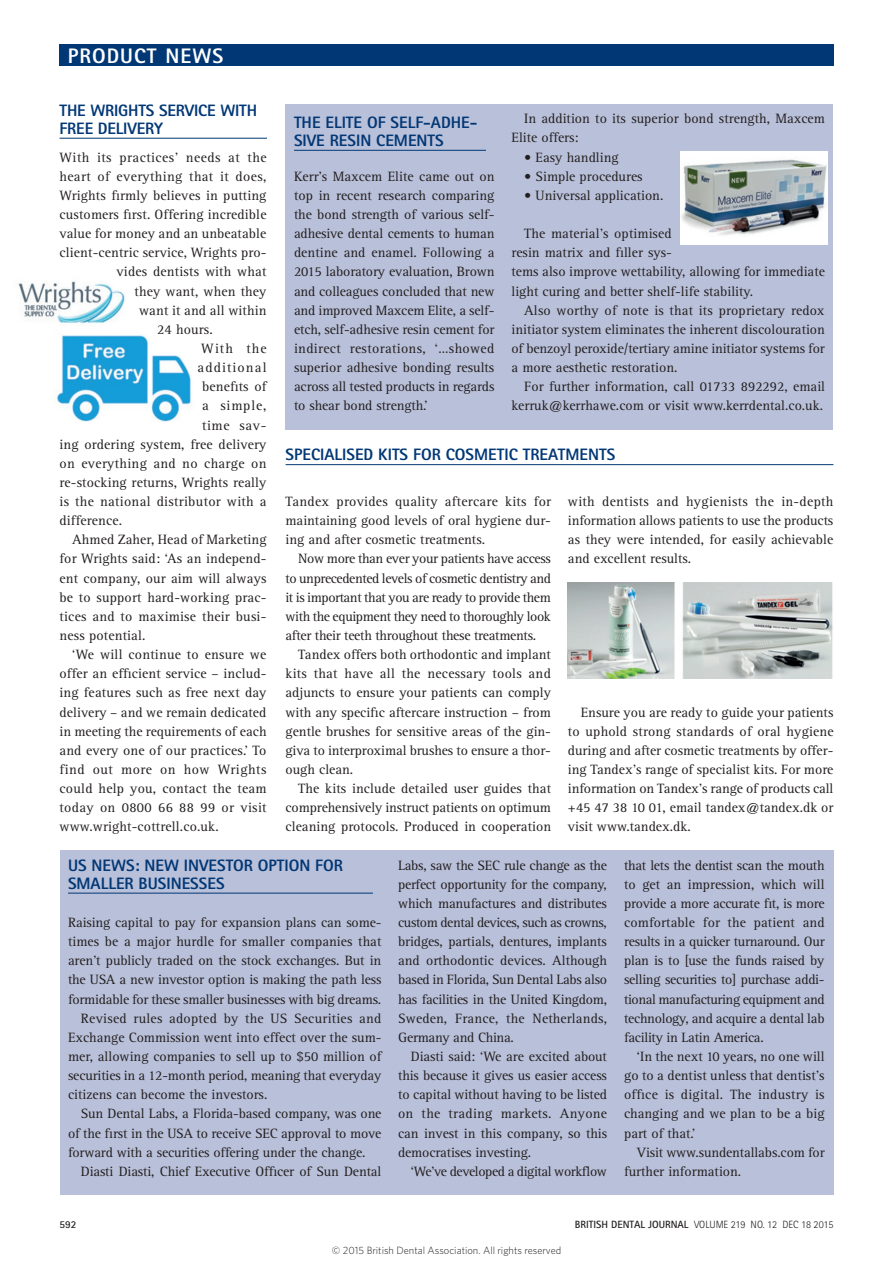
<style>
.page{position:relative;width:893px;height:1263px;background:#fff}
.page>*{position:absolute;margin:0;border:0;box-sizing:border-box;transform-origin:0 0}
.page_header___top{font:800 21px "Rotis Sans Serif Std";letter-spacing:.05em;color:#fff}
.products_crosshead_1{font:800 16.5px/18px "Rotis Sans Serif Std";color:#013775}
.body_9_3pt_justified{font:13.95px/19.2px "Rotis Serif Std";color:#231f20;text-align:justify}
.body_fullout_9_3pt_j{font:13.95px/19.2px "Rotis Serif Std";letter-spacing:.01em;color:#231f20;text-align:justify}
.body_9_3pt_justified-2{font:13.95px "Rotis Serif Std";letter-spacing:-.03em;color:#231f20}
.body_9_3pt_justified-3{font:13.95px "Rotis Serif Std";letter-spacing:.02em;color:#231f20}
.body_fullout_9_3pt_j-2{font:13.95px "Rotis Serif Std";letter-spacing:.035em;color:#231f20}
.body_9_3pt_justified-4{font:13.95px "Rotis Serif Std";letter-spacing:.025em;color:#231f20}
.body_9_3pt_justified-5{font:13.95px "Rotis Serif Std";letter-spacing:.08em;color:#231f20}
.t1{font:300 10.5px "Whitney";color:#231f20}
.page_footer{font:300 10.5px "Rotis Sans Serif Std";color:#231f20}
.page_footer-2{font:700 10.5px "Rotis Sans Serif Std";color:#231f20}
.s1{font-weight:700}
</style>
<div class="page">
<div style="left:59px;top:45px;width:774px;height:21px;background:#013775"></div>
<hr style="left:286px;top:464px;width:547px;height:1px;background:#013775">
<div style="left:60px;top:851px;width:773px;height:344px;background:#b9c0d9"></div>
<img style="left:567px;top:583px;width:266px;height:95px">
<hr style="left:60px;top:138px;width:207px;height:1px;background:#013775">
<hr style="left:68px;top:893px;width:305px;height:1px;background:#013775">
<div style="left:285px;top:104px;width:548px;height:325px;background:#b9c0d9"></div>
<hr style="left:294px;top:150px;width:192px;height:1px;background:#013775">
<img style="left:18px;top:281px;width:173px;height:141px">
<img style="left:680px;top:151px;width:147px;height:93px">
<p class="page_header___top" style="left:68px;top:42px;width:157px">PRODUCT NEWS</p>
<p class="products_crosshead_1" style="left:60px;top:101px;width:199px">THE WRIGHTS SERVICE WITH<br>FREE DELIVERY</p>
<p class="body_fullout_9_3pt_j-2" style="left:60px;top:149px;width:209px">With its practices’ needs at the</p>
<p class="body_fullout_9_3pt_j" style="left:60px;top:167px;width:208px">heart of everything that it does,</p>
<p class="body_fullout_9_3pt_j" style="left:60px;top:186px;width:209px">Wrights firmly believes in putting</p>
<p class="body_fullout_9_3pt_j" style="left:60px;top:205px;width:208px">customers first. Offering incredible</p>
<p class="body_fullout_9_3pt_j" style="left:60px;top:224px;width:208px">value for money and an unbeatable</p>
<p class="body_fullout_9_3pt_j" style="left:60px;top:243px;width:209px">client-centric service, Wrights pro-</p>
<p class="body_fullout_9_3pt_j" style="left:117px;top:263px;width:151px">vides dentists with what</p>
<p class="body_fullout_9_3pt_j" style="left:135px;top:282px;width:133px">they want, when they</p>
<p class="body_fullout_9_3pt_j" style="left:139px;top:301px;width:129px">want it and all within</p>
<p class="body_fullout_9_3pt_j" style="left:157px;top:320px;width:57px">24 hours.</p>
<p class="body_9_3pt_justified" style="left:201px;top:339px;width:67px">With the</p>
<p class="body_9_3pt_justified-5" style="left:198px;top:359px;width:70px">additional</p>
<p class="body_9_3pt_justified" style="left:202px;top:377px;width:66px">benefits of</p>
<p class="body_9_3pt_justified" style="left:202px;top:397px;width:66px">a simple,</p>
<p class="body_9_3pt_justified" style="left:202px;top:416px;width:66px">time sav-</p>
<p class="body_9_3pt_justified" style="left:60px;top:435px;width:208px">ing ordering system, free delivery</p>
<p class="body_9_3pt_justified-4" style="left:60px;top:455px;width:208px">on everything and no charge on</p>
<p class="body_9_3pt_justified" style="left:60px;top:473px;width:209px">re-stocking returns, Wrights really</p>
<p class="body_9_3pt_justified-3" style="left:60px;top:493px;width:209px">is the national distributor with a</p>
<p class="body_9_3pt_justified" style="left:60px;top:511px;width:64px">difference.</p>
<p class="body_9_3pt_justified" style="left:60px;top:530px;width:209px;text-indent:13px">Ahmed Zaher, Head of Marketing for Wrights said: ‘As an independ&shy;ent company, our aim will always be to support hard-working prac&shy;tices and to maximise their busi&shy;ness potential.</p>
<p class="body_9_3pt_justified" style="left:60px;top:645px;width:209px;text-indent:13px">‘We will continue to ensure we offer an efficient service – includ&shy;ing features such as free next day delivery – and we remain dedicated in meeting the requirements of each and every one of our practices.’ To find out more on how Wrights could help you, contact the team today on 0800 66 88 99 or visit www.wright-cottrell.co.uk.</p>
<p class="products_crosshead_1" style="left:294px;top:113px;width:185px">THE ELITE OF SELF-ADHE-<br>SIVE RESIN CEMENTS</p>
<p class="body_fullout_9_3pt_j" style="left:294px;top:167px;width:202px">Kerr’s Maxcem Elite came out on top in recent research comparing the bond strength of various self&shy;adhesive dental cements to human dentine and enamel. Following a 2015 laboratory evaluation, Brown and colleagues concluded that new and improved Maxcem Elite, a self&shy;etch, self-adhesive resin cement for indirect restorations, ‘…showed superior adhesive bonding results across all tested products in regards to shear bond strength.’</p>
<p class="body_9_3pt_justified" style="left:511px;top:109px;width:315px;text-indent:13px">In addition to its superior bond strength, Maxcem<br>Elite offers:</p>
<p class="body_9_3pt_justified" style="left:524px;top:148px;width:96px">• Easy handling</p>
<p class="body_9_3pt_justified" style="left:524px;top:167px;width:120px">• Simple procedures</p>
<p class="body_9_3pt_justified" style="left:524px;top:186px;width:141px">• Universal application.</p>
<p class="body_9_3pt_justified" style="left:511px;top:224px;width:315px;text-align:left;text-indent:13px">The material’s optimised<br>resin matrix and filler sys-<br>tems also improve wettability, allowing for immediate light curing and better shelf-life stability.</p>
<p class="body_9_3pt_justified" style="left:511px;top:301px;width:315px;text-indent:13px">Also worthy of note is that its proprietary redox initiator system eliminates the inherent discolouration of benzoyl peroxide/tertiary amine initiator systems for a more aesthetic restoration.</p>
<p class="body_9_3pt_justified" style="left:511px;top:377px;width:315px;text-align:right">For further information, call 01733 892292, email kerruk@kerrhawe.com or visit www.kerrdental.co.uk.</p>
<p class="products_crosshead_1" style="left:286px;top:445px;width:331px">SPECIALISED KITS FOR COSMETIC TREATMENTS</p>
<p class="body_fullout_9_3pt_j" style="left:285px;top:492px;width:267px">Tandex provides quality aftercare kits for maintaining good levels of oral hygiene dur&shy;ing and after cosmetic treatments.</p>
<p class="body_9_3pt_justified" style="left:285px;top:550px;width:267px;text-indent:13px">Now more than ever your patients have access to unprecedented levels of cosmetic dentistry and it is important that you are ready to provide them with the equipment they need to thoroughly look after their teeth throughout these treatments.</p>
<p class="body_9_3pt_justified" style="left:285px;top:645px;width:267px;text-indent:13px">Tandex offers both orthodontic and implant kits that have all the necessary tools and adjuncts to ensure your patients can comply with any specific aftercare instruction – from gentle brushes for sensitive areas of the gin&shy;giva to interproximal brushes to ensure a thor&shy;ough clean.</p>
<p class="body_9_3pt_justified" style="left:285px;top:779px;width:267px;text-indent:13px">The kits include detailed user guides that comprehensively instruct patients on optimum cleaning protocols. Produced in cooperation</p>
<p class="body_9_3pt_justified" style="left:568px;top:492px;width:267px">with dentists and hygienists the in-depth information allows patients to use the products as they were intended, for easily achievable and excellent results.</p>
<p class="body_9_3pt_justified" style="left:568px;top:703px;width:267px;text-indent:13px">Ensure you are ready to guide your patients to uphold strong standards of oral hygiene during and after cosmetic treatments by offer&shy;ing Tandex’s range of specialist kits. For more information on Tandex’s range of products call +45 47 38 10 01, email tandex@tandex.dk or visit www.tandex.dk.</p>
<p class="products_crosshead_1" style="left:68px;top:856px;width:277px">US NEWS: NEW INVESTOR OPTION FOR<br>SMALLER BUSINESSES</p>
<p class="body_fullout_9_3pt_j" style="left:68px;top:913px;width:315px">Raising capital to pay for expansion plans can some&shy;times be a major hurdle for smaller companies that aren’t publicly traded on the stock exchanges. But in the USA a new investor option is making the path less formidable for these smaller businesses with big dreams.</p>
<p class="body_9_3pt_justified" style="left:68px;top:1009px;width:315px;text-indent:13px">Revised rules adopted by the US Securities and Exchange Commission went into effect over the sum&shy;mer, allowing companies to sell up to $50 million of securities in a 12-month period, meaning that everyday citizens can become the investors.</p>
<p class="body_9_3pt_justified" style="left:68px;top:1104px;width:315px;text-indent:13px">Sun Dental Labs, a Florida-based company, was one of the first in the USA to receive SEC approval to move forward with a securities offering under the change.</p>
<p class="body_9_3pt_justified" style="left:81px;top:1162px;width:302px">Diasti Diasti, Chief Executive Officer of Sun Dental</p>
<p class="body_9_3pt_justified" style="left:398px;top:856px;width:210px">Labs, saw the SEC rule change as the perfect opportunity for the company, which manufactures and distributes custom dental devices, such as crowns, bridges, partials, dentures, implants and orthodontic devices. Although based in Florida, Sun Dental Labs also has facilities in the United Kingdom, Sweden, France, the Netherlands, Germany and China.</p>
<p class="body_9_3pt_justified" style="left:398px;top:1047px;width:211px;text-indent:13px">Diasti said: ‘We are excited about this because it gives us easier access to capital without having to be listed on the trading markets. Anyone can invest in this company, so this democratises investing.</p>
<p class="body_9_3pt_justified-2" style="left:411px;top:1163px;width:198px">‘We’ve developed a digital workflow</p>
<p class="body_9_3pt_justified" style="left:624px;top:856px;width:202px">that lets the dentist scan the mouth to get an impression, which will provide a more accurate fit, is more comfortable for the patient and results in a quicker turnaround. Our plan is to [use the funds raised by selling securities to] purchase addi&shy;tional manufacturing equipment and technology, and acquire a dental lab facility in Latin America.</p>
<p class="body_9_3pt_justified" style="left:624px;top:1047px;width:202px;text-indent:13px">‘In the next 10 years, no one will go to a dentist unless that dentist’s office is digital. The industry is changing and we plan to be a big part of that.’</p>
<p class="body_9_3pt_justified" style="left:624px;top:1143px;width:202px;text-indent:13px">Visit www.sundentallabs.com for further information.</p>
<p class="page_footer-2" style="left:60px;top:1217px;width:18px">592</p>
<p class="page_footer" style="left:575px;top:1218px;width:260px"><span class="s1">BRITISH DENTAL JOURNAL</span> VOLUME 219 NO. 12 DEC 18 2015</p>
<p class="t1" style="left:332px;top:1243px;width:231px">© 2015 British Dental Association. All rights reserved</p>
</div>
